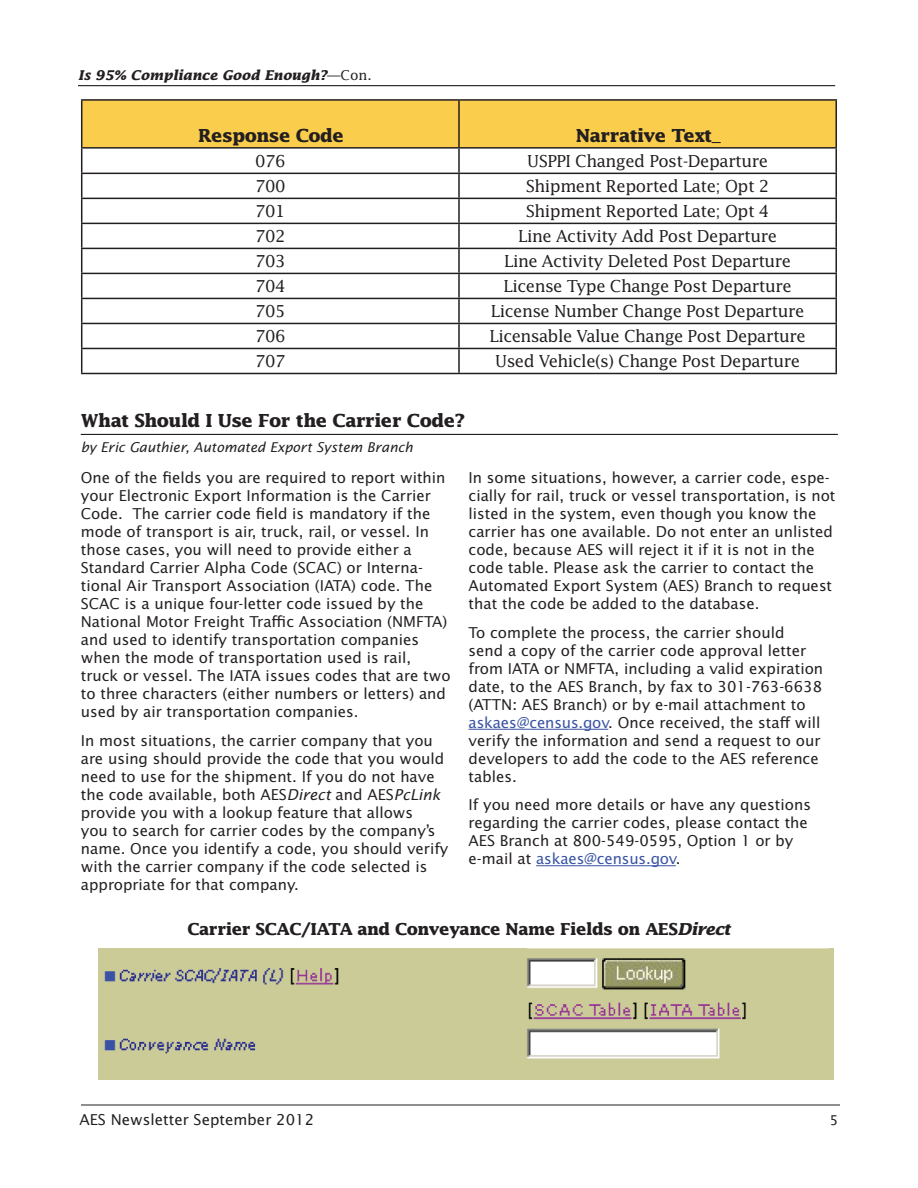
<style>
.page{position:relative;width:918px;height:1188px;background:#fff}
.page>*{position:absolute;margin:0;border:0;box-sizing:border-box;transform-origin:0 0}
.t1{font:700 18px "Lucida";letter-spacing:-.03em;color:#231f20}
.t2{font:16.5px "Lucida";letter-spacing:-.03em;color:#231f20}
.t3{font:700 16.5px "Lucida";letter-spacing:-.03em;color:#231f20}
.body_text{font:15px/18px "Lucida Sans";color:#231f20}
.t4{font:italic 13.5px "Lucida Sans";color:#231f20}
.t5{font:italic 700 13.5px "Lucida";color:#231f20}
.t6{font:13.5px "Lucida Sans";color:#231f20}
.s1{font-weight:400;font-style:normal}
.s2{font-style:italic}
.s3{color:#3853a3}
</style>
<div class="page">
<hr style="left:81px;top:1105px;width:759px;height:1px;background:#231f20">
<hr style="left:835px;top:149px;width:2px;height:24px;background:#231f20">
<hr style="left:459px;top:173px;width:378px;height:1px;background:#231f20">
<hr style="left:835px;top:174px;width:2px;height:24px;background:#231f20">
<hr style="left:459px;top:198px;width:378px;height:1px;background:#231f20">
<hr style="left:835px;top:199px;width:2px;height:24px;background:#231f20">
<hr style="left:459px;top:223px;width:378px;height:1px;background:#231f20">
<hr style="left:835px;top:224px;width:2px;height:24px;background:#231f20">
<hr style="left:459px;top:248px;width:378px;height:1px;background:#231f20">
<hr style="left:835px;top:249px;width:2px;height:24px;background:#231f20">
<hr style="left:459px;top:273px;width:378px;height:1px;background:#231f20">
<hr style="left:835px;top:274px;width:2px;height:24px;background:#231f20">
<hr style="left:459px;top:298px;width:378px;height:1px;background:#231f20">
<hr style="left:835px;top:299px;width:2px;height:24px;background:#231f20">
<hr style="left:459px;top:323px;width:378px;height:1px;background:#231f20">
<hr style="left:835px;top:324px;width:2px;height:24px;background:#231f20">
<svg style="left:81px;top:101px;width:755px;height:272px"></svg>
<hr style="left:459px;top:348px;width:378px;height:1px;background:#231f20">
<hr style="left:458px;top:349px;width:2px;height:24px;background:#231f20">
<hr style="left:835px;top:349px;width:2px;height:24px;background:#231f20">
<hr style="left:81px;top:373px;width:378px;height:1px;background:#231f20">
<hr style="left:459px;top:373px;width:378px;height:1px;background:#231f20">
<hr style="left:81px;top:99px;width:378px;height:2px;background:#231f20">
<hr style="left:81px;top:101px;width:1px;height:46px;background:#231f20">
<hr style="left:81px;top:147px;width:378px;height:2px;background:#231f20">
<hr style="left:459px;top:99px;width:378px;height:2px;background:#231f20">
<hr style="left:458px;top:101px;width:2px;height:46px;background:#231f20">
<hr style="left:835px;top:101px;width:2px;height:46px;background:#231f20">
<hr style="left:459px;top:147px;width:378px;height:2px;background:#231f20">
<hr style="left:469px;top:729px;width:139px;height:1px;background:#3853a3">
<hr style="left:536px;top:865px;width:140px;height:1px;background:#3853a3">
<hr style="left:81px;top:434px;width:757px;height:1px;background:#231f20">
<img style="left:98px;top:949px;width:735px;height:130px">
<hr style="left:78px;top:85px;width:757px;height:1px;background:#231f20">
<p class="t5" style="left:78px;top:67px;width:295px">Is 95% Compliance Good Enough?<span class="s1">—Con.</span></p>
<p class="t1" style="left:198px;top:124px;width:148px">Response Code</p>
<p class="t1" style="left:576px;top:124px;width:146px">Narrative Text_</p>
<p class="t2" style="left:255px;top:151px;width:32px">076</p>
<p class="t2" style="left:527px;top:151px;width:242px">USPPI Changed Post-Departure</p>
<p class="t2" style="left:255px;top:176px;width:32px">700</p>
<p class="t2" style="left:526px;top:176px;width:245px">Shipment Reported Late; Opt 2</p>
<p class="t2" style="left:255px;top:201px;width:32px">701</p>
<p class="t2" style="left:526px;top:201px;width:245px">Shipment Reported Late; Opt 4</p>
<p class="t2" style="left:255px;top:226px;width:32px">702</p>
<p class="t2" style="left:518px;top:226px;width:260px">Line Activity Add Post Departure</p>
<p class="t2" style="left:255px;top:251px;width:32px">703</p>
<p class="t2" style="left:504px;top:251px;width:289px">Line Activity Deleted Post Departure</p>
<p class="t2" style="left:255px;top:276px;width:32px">704</p>
<p class="t2" style="left:504px;top:276px;width:290px">License Type Change Post Departure</p>
<p class="t2" style="left:255px;top:301px;width:32px">705</p>
<p class="t2" style="left:491px;top:301px;width:315px">License Number Change Post Departure</p>
<p class="t2" style="left:255px;top:326px;width:32px">706</p>
<p class="t2" style="left:489px;top:326px;width:318px">Licensable Value Change Post Departure</p>
<p class="t2" style="left:255px;top:351px;width:32px">707</p>
<p class="t2" style="left:495px;top:351px;width:306px">Used Vehicle(s) Change Post Departure</p>
<h1 class="t1" style="left:81px;top:410px;width:386px">What Should I Use For the Carrier Code?</h1>
<h1 class="t4" style="left:81px;top:440px;width:334px">by Eric Gauthier, Automated Export System Branch</h1>
<p class="body_text" style="left:81px;top:469px;width:371px">One of the fields you are required to report within your Electronic Export Information is the Carrier Code. The carrier code field is mandatory if the mode of transport is air, truck, rail, or vessel. In those cases, you will need to provide either a Standard Carrier Alpha Code (SCAC) or Interna&shy;tional Air Transport Association (IATA) code. The SCAC is a unique four-letter code issued by the National Motor Freight Traffic Association (NMFTA) and used to identify transportation companies when the mode of transportation used is rail, truck or vessel. The IATA issues codes that are two to three characters (either numbers or letters) and used by air transportation companies.</p>
<p class="body_text" style="left:81px;top:732px;width:369px">In most situations, the carrier company that you are using should provide the code that you would need to use for the shipment. If you do not have the code available, both AES<span class="s2">Direct</span> and AES<span class="s2">PcLink </span>provide you with a lookup feature that allows<br>you to search for carrier codes by the company’s name. Once you identify a code, you should verify with the carrier company if the code selected is appropriate for that company.</p>
<p class="body_text" style="left:469px;top:469px;width:368px">In some situations, however, a carrier code, espe&shy;cially for rail, truck or vessel transportation, is not listed in the system, even though you know the carrier has one available. Do not enter an unlisted code, because AES will reject it if it is not in the code table. Please ask the carrier to contact the Automated Export System (AES) Branch to request that the code be added to the database.</p>
<p class="body_text" style="left:469px;top:624px;width:356px">To complete the process, the carrier should<br>send a copy of the carrier code approval letter from IATA or NMFTA, including a valid expiration date, to the AES Branch, by fax to 301-763-6638 (ATTN: AES Branch) or by e-mail attachment to <span class="s3">askaes@census.gov</span>. Once received, the staff will verify the information and send a request to our developers to add the code to the AES reference tables.</p>
<p class="body_text" style="left:469px;top:796px;width:344px">If you need more details or have any questions regarding the carrier codes, please contact the AES Branch at 800-549-0595, Option 1 or by e-mail at <span class="s3">askaes@census.gov</span>.</p>
<p class="t3" style="left:187px;top:919px;width:545px">Carrier SCAC/IATA and Conveyance Name Fields on AES<span class="s2">Direct</span></p>
<p class="body_text" style="left:80px;top:1111px;width:236px">AES Newsletter September 2012</p>
<p class="t6" style="left:830px;top:1112px;width:10px">5</p>
</div>
